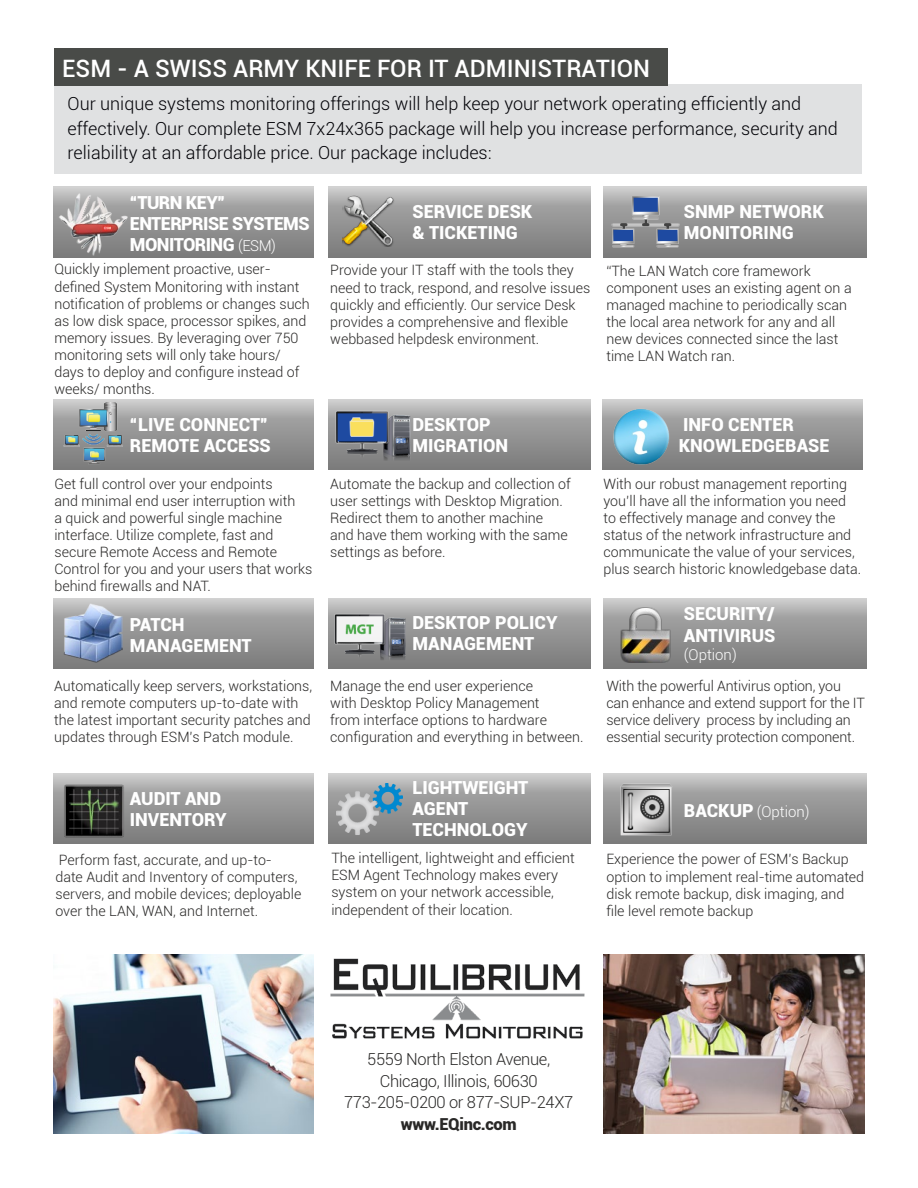
<style>
.page{position:relative;width:918px;height:1188px;background:#fff}
.page>*{position:absolute;margin:0;border:0;box-sizing:border-box;transform-origin:0 0}
.t1{font:500 24px "Roboto";color:#fff}
.t2{font:300 18px/24.6px "Roboto";color:#000005}
.t3{font:900 18px/21px "Roboto";color:#fff}
.t4{font:900 18px/21px "Roboto";letter-spacing:-.03em;color:#fff}
.t5{font:300 16.5px/21.6px "Roboto";letter-spacing:-.02em;color:#292827;text-align:center}
.t6{font:900 16.5px "Roboto";letter-spacing:-.02em;color:#292827}
.t7{font:300 15px "Roboto";color:#fff}
.t8{font:300 14.25px/17.1px "Roboto";color:#292827}
.s1{font-weight:300;font-size:15px}
.s2{font-weight:900;font-size:18px}
</style>
<div class="page">
<svg style="left:603px;top:773px;width:263px;height:71px;background:#9a9a9a"></svg>
<svg style="left:328px;top:773px;width:262px;height:71px;background:#9a9a9a"></svg>
<svg style="left:54px;top:773px;width:260px;height:71px;background:#9b9b9b"></svg>
<svg style="left:603px;top:598px;width:263px;height:71px;background:#9a9a9a"></svg>
<div style="left:328px;top:598px;width:262px;height:71px;background:linear-gradient(to bottom,#bebebe,#747474)"></div>
<svg style="left:54px;top:598px;width:260px;height:71px;background:#999"></svg>
<svg style="left:54px;top:399px;width:260px;height:71px;background:#9a9a9a"></svg>
<svg style="left:328px;top:399px;width:262px;height:71px;background:#9a9a9a"></svg>
<svg style="left:328px;top:187px;width:262px;height:70px;background:#999"></svg>
<svg style="left:603px;top:187px;width:263px;height:70px;background:#9a9a9a"></svg>
<div style="left:54px;top:187px;width:260px;height:70px;background:linear-gradient(to bottom,#bebebe,#767676)"></div>
<div style="left:54px;top:85px;width:808px;height:89px;background:#e0e1e2"></div>
<div style="left:54px;top:48px;width:614px;height:38px;background:#494b48"></div>
<img style="left:62px;top:780px;width:66px;height:63px">
<img style="left:619px;top:607px;width:55px;height:55px">
<img style="left:618px;top:781px;width:56px;height:56px">
<img style="left:604px;top:954px;width:260px;height:180px">
<img style="left:611px;top:190px;width:70px;height:68px">
<img style="left:330px;top:958px;width:255px;height:81px">
<img style="left:57px;top:186px;width:72px;height:70px">
<img style="left:64px;top:604px;width:59px;height:59px">
<img style="left:343px;top:195px;width:51px;height:52px">
<img style="left:62px;top:403px;width:62px;height:61px">
<img style="left:336px;top:776px;width:67px;height:66px">
<img style="left:331px;top:600px;width:79px;height:64px">
<img style="left:331px;top:402px;width:84px;height:64px">
<svg style="left:603px;top:399px;width:260px;height:71px;background:#9b9b9b"></svg>
<img style="left:54px;top:954px;width:259px;height:180px">
<img style="left:610px;top:406px;width:62px;height:62px">
<h1 class="t1" style="left:62px;top:51px;width:589px">ESM - A SWISS ARMY KNIFE FOR IT ADMINISTRATION</h1>
<p class="t2" style="left:68px;top:91px;width:772px">Our unique systems monitoring offerings will help keep your network operating efficiently and effectively. Our complete ESM 7x24x365 package will help you increase performance, security and reliability at an affordable price. Our package includes:</p>
<p class="t4" style="left:130px;top:191px;width:181px">“TURN KEY”<br>ENTERPRISE SYSTEMS<br>MONITORING <span class="s1">(ESM)</span></p>
<p class="t8" style="left:54px;top:260px;width:257px">Quickly implement proactive, user&shy;defined System Monitoring with instant notification of problems or changes such as low disk space, processor spikes, and memory issues. By leveraging over 750 monitoring sets will only take hours/ days to deploy and configure instead of weeks/ months.</p>
<p class="t3" style="left:130px;top:413px;width:142px">“LIVE CONNECT”<br>REMOTE ACCESS</p>
<p class="t8" style="left:54px;top:475px;width:260px">Get full control over your endpoints<br>and minimal end user interruption with<br>a quick and powerful single machine interface. Utilize complete, fast and secure Remote Access and Remote Control for you and your users that works behind firewalls and NAT.</p>
<p class="t3" style="left:130px;top:613px;width:123px">PATCH<br>MANAGEMENT</p>
<p class="t8" style="left:54px;top:676px;width:259px">Automatically keep servers, workstations, and remote computers up-to-date with the latest important security patches and updates through ESM’s Patch module.</p>
<p class="t3" style="left:130px;top:787px;width:98px">AUDIT AND<br>INVENTORY</p>
<p class="t8" style="left:55px;top:851px;width:247px">Perform fast, accurate, and up-to-<br>date Audit and Inventory of computers, servers, and mobile devices; deployable over the LAN, WAN, and Internet.</p>
<p class="t3" style="left:412px;top:201px;width:121px">SERVICE DESK &amp; TICKETING</p>
<p class="t8" style="left:330px;top:261px;width:262px">Provide your IT staff with the tools they need to track, respond, and resolve issues quickly and efficiently. Our service Desk provides a comprehensive and flexible webbased helpdesk environment.</p>
<p class="t3" style="left:684px;top:200px;width:141px">SNMP NETWORK<br>MONITORING</p>
<p class="t8" style="left:606px;top:262px;width:247px">“The LAN Watch core framework component uses an existing agent on a managed machine to periodically scan the local area network for any and all new devices connected since the last time LAN Watch ran.</p>
<p class="t3" style="left:412px;top:413px;width:97px">DESKTOP<br>MIGRATION</p>
<p class="t8" style="left:330px;top:475px;width:242px">Automate the backup and collection of user settings with Desktop Migration.<br>Redirect them to another machine<br>and have them working with the same settings as before.</p>
<p class="t3" style="left:412px;top:612px;width:147px">DESKTOP POLICY<br>MANAGEMENT</p>
<p class="t8" style="left:330px;top:676px;width:255px">Manage the end user experience<br>with Desktop Policy Management<br>from interface options to hardware configuration and everything in between.</p>
<p class="t3" style="left:412px;top:776px;width:117px">LIGHTWEIGHT<br>AGENT<br>TECHNOLOGY</p>
<p class="t8" style="left:331px;top:849px;width:245px">The intelligent, lightweight and efficient ESM Agent Technology makes every system on your network accessible, independent of their location.</p>
<p class="t3" style="left:679px;top:413px;width:152px">INFO CENTER<br>KNOWLEDGEBASE</p>
<p class="t8" style="left:603px;top:475px;width:259px">With our robust management reporting you’ll have all the information you need to effectively manage and convey the status of the network infrastructure and communicate the value of your services, plus search historic knowledgebase data.</p>
<p class="t3" style="left:684px;top:602px;width:93px;line-height:21.6px">SECURITY/<br>ANTIVIRUS</p>
<p class="t7" style="left:684px;top:644px;width:54px">(Option)</p>
<p class="t8" style="left:606px;top:676px;width:260px">With the powerful Antivirus option, you can enhance and extend support for the IT service delivery process by including an essential security protection component.</p>
<p class="t7" style="left:684px;top:801px;width:127px"><span class="s2">BACKUP</span> (Option)</p>
<p class="t8" style="left:606px;top:850px;width:259px">Experience the power of ESM’s Backup option to implement real-time automated disk remote backup, disk imaging, and file level remote backup</p>
<p class="t5" style="left:344px;top:1048px;width:231px">5559 North Elston Avenue,<br>Chicago, Illinois, 60630<br>773-205-0200 or 877-SUP-24X7</p>
<p class="t6" style="left:401px;top:1112px;width:117px">www.EQinc.com</p>
</div>
